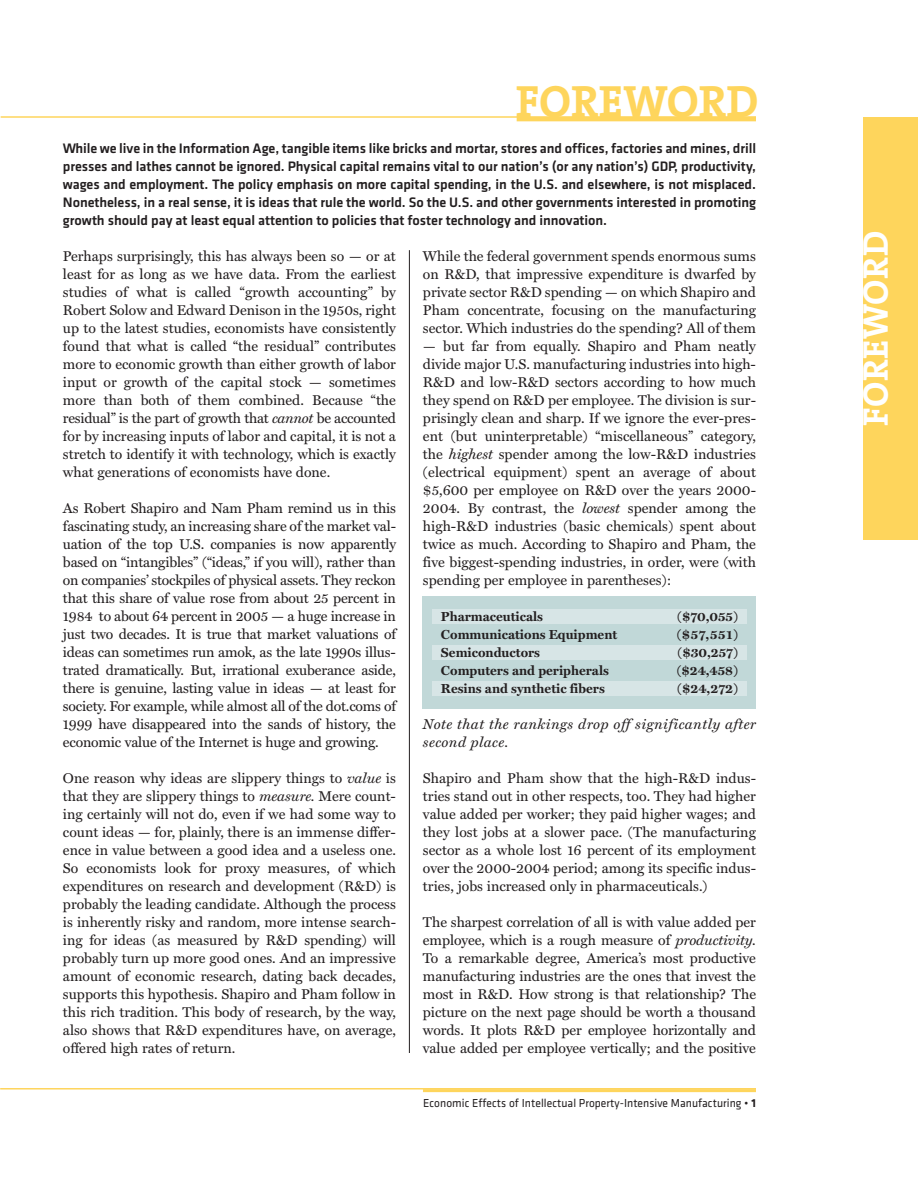
<style>
.page{position:relative;width:918px;height:1188px;background:#fff}
.page>*{position:absolute;margin:0;border:0;box-sizing:border-box;transform-origin:0 0}
.t1{font:700 45.6px "The Serif";color:#fed55c}
.t2{font:700 36px "The Serif";letter-spacing:.01em;color:#fff}
.t3{font:14.25px/18px "Miller Text";color:#231f20;text-align:justify}
.t4{font:500 14.25px/18px "Klavika";letter-spacing:-.005em;color:#231f20;text-align:justify}
.t5{font:italic 14.25px/18px "Miller Text";letter-spacing:.03em;color:#231f20}
.t6{font:700 13.2px "Miller Text";color:#231f20}
.t7{font:12px "Klavika";letter-spacing:.005em;color:#231f20;scale:.96 1}
.s1{font-style:italic}
.s2{font-weight:300}
.s3{font-weight:700}
</style>
<div class="page">
<div style="left:423px;top:596px;width:333px;height:113px;background:#c1d8d8"></div>
<div style="left:432px;top:609px;width:315px;height:15px;background:#d7e5e6"></div>
<div style="left:432px;top:645px;width:315px;height:15px;background:#d7e5e6"></div>
<div style="left:432px;top:681px;width:315px;height:15px;background:#d7e5e6"></div>
<hr style="left:409px;top:250px;width:1px;height:803px;background:#231f20">
<div style="left:864px;top:117px;width:54px;height:423px;background:#fed55c"></div>
<hr style="left:1px;top:116px;width:755px;height:2px;background:#fed55c">
<hr style="left:0;top:1088px;width:756px;height:2px;background:#fed55c">
<hr style="left:423px;top:1089px;width:333px;height:3px;background:#fed55c">
<hr style="left:517px;top:117px;width:239px;height:4px;background:#fed55c">
<h1 class="t1" style="left:516px;top:84px;width:245px">FOREWORD</h1>
<p class="t4" style="left:63px;top:141px;width:695px">While we live in the Information Age, tangible items like bricks and mortar, stores and offices, factories and mines, drill presses and lathes cannot be ignored. Physical capital remains vital to our nation’s (or any nation’s) GDP, productivity, wages and employment. The policy emphasis on more capital spending, in the U.S. and elsewhere, is not misplaced.<br>Nonetheless, in a real sense, it is ideas that rule the world. So the U.S. and other governments interested in promoting growth should pay at least equal attention to policies that foster technology and innovation.</p>
<p class="t3" style="left:63px;top:248px;width:335px">Perhaps surprisingly, this has always been so — or at least for as long as we have data. From the earliest studies of what is called “growth accounting” by Robert Solow and Edward Denison in the 1950s, right up to the latest studies, economists have consistently found that what is called “the residual” contributes more to economic growth than either growth of labor input or growth of the capital stock — sometimes more than both of them combined. Because “the residual” is the part of growth that <span class="s1">cannot</span> be accounted for by increasing inputs of labor and capital, it is not a stretch to identify it with technology, which is exactly what generations of economists have done.</p>
<p class="t3" style="left:63px;top:500px;width:335px">As Robert Shapiro and Nam Pham remind us in this fascinating study, an increasing share of the market val&shy;uation of the top U.S. companies is now apparently based on “intangibles” (“ideas,” if you will), rather than on companies’ stockpiles of physical assets. They reckon that this share of value rose from about 25 percent in 1984 to about 64 percent in 2005 — a huge increase in just two decades. It is true that market valuations of ideas can sometimes run amok, as the late 1990s illus&shy;trated dramatically. But, irrational exuberance aside, there is genuine, lasting value in ideas — at least for society. For example, while almost all of the dot.coms of 1999 have disappeared into the sands of history, the economic value of the Internet is huge and growing.</p>
<p class="t3" style="left:63px;top:770px;width:335px">One reason why ideas are slippery things to <span class="s1">value</span> is that they are slippery things to <span class="s1">measure.</span> Mere count&shy;ing certainly will not do, even if we had some way to count ideas — for, plainly, there is an immense differ&shy;ence in value between a good idea and a useless one.<br>So economists look for proxy measures, of which expenditures on research and development (R&amp;D) is probably the leading candidate. Although the process is inherently risky and random, more intense search&shy;ing for ideas (as measured by R&amp;D spending) will probably turn up more good ones. And an impressive amount of economic research, dating back decades, supports this hypothesis. Shapiro and Pham follow in this rich tradition. This body of research, by the way, also shows that R&amp;D expenditures have, on average, offered high rates of return.</p>
<p class="t3" style="left:423px;top:248px;width:335px">While the federal government spends enormous sums on R&amp;D, that impressive expenditure is dwarfed by private sector R&amp;D spending — on which Shapiro and Pham concentrate, focusing on the manufacturing sector. Which industries do the spending? All of them</p>
<p class="t3" style="left:423px;top:338px;width:335px">— but far from equally. Shapiro and Pham neatly divide major U.S. manufacturing industries into high-R&amp;D and low-R&amp;D sectors according to how much they spend on R&amp;D per employee. The division is sur&shy;prisingly clean and sharp. If we ignore the ever-pres&shy;ent (but uninterpretable) “miscellaneous” category, the <span class="s1">highest</span> spender among the low-R&amp;D industries (electrical equipment) spent an average of about $5,600 per employee on R&amp;D over the years 2000- 2004. By contrast, the <span class="s1">lowest</span> spender among the high-R&amp;D industries (basic chemicals) spent about twice as much. According to Shapiro and Pham, the five biggest-spending industries, in order, were (with spending per employee in parentheses):</p>
<p class="t6" style="left:441px;top:611px;width:104px">Pharmaceuticals</p>
<p class="t6" style="left:677px;top:611px;width:62px">($70,055)</p>
<p class="t6" style="left:441px;top:629px;width:178px">Communications Equipment</p>
<p class="t6" style="left:677px;top:629px;width:63px">($57,551)</p>
<p class="t6" style="left:441px;top:647px;width:101px">Semiconductors</p>
<p class="t6" style="left:677px;top:647px;width:62px">($30,257)</p>
<p class="t6" style="left:441px;top:665px;width:169px">Computers and peripherals</p>
<p class="t6" style="left:677px;top:665px;width:63px">($24,458)</p>
<p class="t6" style="left:441px;top:683px;width:165px">Resins and synthetic fibers</p>
<p class="t6" style="left:677px;top:683px;width:62px">($24,272)</p>
<p class="t5" style="left:423px;top:716px;width:335px">Note that the rankings drop off significantly after second place.</p>
<p class="t3" style="left:423px;top:770px;width:335px">Shapiro and Pham show that the high-R&amp;D indus&shy;tries stand out in other respects, too. They had higher value added per worker; they paid higher wages; and they lost jobs at a slower pace. (The manufacturing sector as a whole lost 16 percent of its employment over the 2000-2004 period; among its specific indus&shy;tries, jobs increased only in pharmaceuticals.)</p>
<p class="t3" style="left:423px;top:914px;width:335px">The sharpest correlation of all is with value added per employee, which is a rough measure of <span class="s1">productivity.<br></span>To a remarkable degree, America’s most productive manufacturing industries are the ones that invest the most in R&amp;D. How strong is that relationship? The picture on the next page should be worth a thousand words. It plots R&amp;D per employee horizontally and value added per employee vertically; and the positive</p>
<p class="t7" style="left:423px;top:1099px;width:348px">Economic Effects of Intellectual Property-Intensive Manufacturing <span class="s2">•</span> <span class="s3">1</span></p>
<h2 class="t2" style="left:862px;top:426px;width:197px;rotate:-90deg">FOREWORD</h2>
</div>
